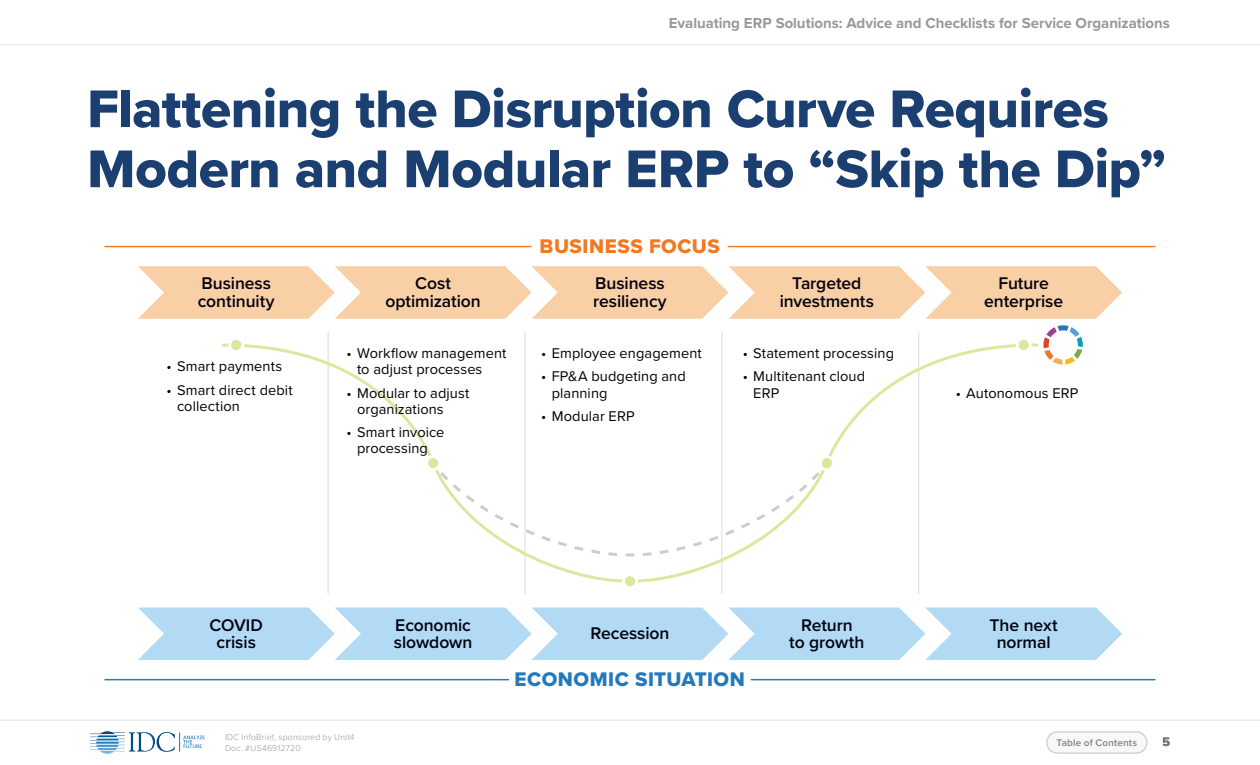
<style>
.page{position:relative;width:1260px;height:765px;background:#fff}
.page>*{position:absolute;margin:0;border:0;box-sizing:border-box;transform-origin:0 0}
.t1{font:55px/60px "Proxima Nova Extrabld";letter-spacing:-.01em;color:#1c3f72}
.t2{font:20.38px "Proxima Nova Extrabld";letter-spacing:.025em;color:#2279bc}
.t3{font:20.38px "Proxima Nova Extrabld";letter-spacing:.025em;color:#f37921}
.t4{font:600 17.5px/17.5px "Proxima Nova";letter-spacing:-.005em;color:#01010f;text-align:center}
.t5{font:700 15px "Proxima Nova";color:#98989b}
.t6{font:14.62px/16px "Proxima Nova";letter-spacing:.005em;color:#000}
.t7{font:700 12.5px "Proxima Nova";color:#000}
.t8{font:600 10px "Proxima Nova";letter-spacing:.015em;color:#808087}
.t9{font:300 8.75px/11.2px "Proxima Nova";letter-spacing:.02em;color:#98989b}
</style>
<div class="page">
<svg style="left:90px;top:731px;width:115px;height:23px"></svg>
<hr style="left:0;top:45px;width:1260px;height:1px;background:#e5e5e5">
<hr style="left:0;top:720px;width:1260px;height:1px;background:#e5e5e5">
<div style="left:1047px;top:732px;width:100px;height:21px;background:#f8f8f8;border-radius:11px"></div>
<div style="left:1046px;top:731px;width:102px;height:23px;border:1px solid #ccc;border-radius:11px"></div>
<hr style="left:105px;top:246px;width:426px;height:1px;background:#f37921">
<hr style="left:728px;top:246px;width:427px;height:1px;background:#f37921">
<hr style="left:105px;top:679px;width:403px;height:1px;background:#2279bc">
<hr style="left:751px;top:679px;width:404px;height:1px;background:#2279bc">
<hr style="left:722px;top:332px;width:1px;height:262px;background:#dbdbdb">
<hr style="left:918px;top:332px;width:1px;height:262px;background:#dbdbdb">
<hr style="left:525px;top:332px;width:1px;height:262px;background:#dbdbdb">
<hr style="left:328px;top:332px;width:1px;height:262px;background:#dbdbdb">
<svg style="left:138px;top:266px;width:984px;height:53px;background:#f9d5b1"></svg>
<svg style="left:633px;top:342px;width:406px;height:242px"></svg>
<svg style="left:221px;top:342px;width:412px;height:242px"></svg>
<svg style="left:138px;top:608px;width:984px;height:52px;background:#bcdef5"></svg>
<svg style="left:1043px;top:325px;width:40px;height:40px"></svg>
<div style="left:230px;top:338px;width:13px;height:14px;background:#d9e89c;border-radius:50%"></div>
<div style="left:228px;top:337px;width:16px;height:16px;border:3px solid #fff;border-radius:50%"></div>
<div style="left:623px;top:575px;width:14px;height:13px;background:#d9e89c;border-radius:50%"></div>
<div style="left:622px;top:573px;width:16px;height:16px;border:3px solid #fff;border-radius:50%"></div>
<div style="left:427px;top:457px;width:13px;height:13px;background:#d9e89c;border-radius:50%"></div>
<div style="left:425px;top:455px;width:16px;height:16px;border:3px solid #fff;border-radius:50%"></div>
<div style="left:820px;top:457px;width:13px;height:13px;background:#d9e89c;border-radius:50%"></div>
<div style="left:819px;top:455px;width:16px;height:16px;border:3px solid #fff;border-radius:50%"></div>
<div style="left:1017px;top:338px;width:13px;height:14px;background:#d9e89c;border-radius:50%"></div>
<div style="left:1016px;top:337px;width:16px;height:16px;border:3px solid #fff;border-radius:50%"></div>
<p class="t5" style="left:669px;top:12px;width:503px">Evaluating ERP Solutions: Advice and Checklists for Service Organizations</p>
<p class="t1" style="left:87px;top:78px;width:1080px">Flattening the Disruption Curve Requires<br>Modern and Modular ERP to “Skip the Dip”</p>
<p class="t3" style="left:540px;top:231px;width:182px">BUSINESS FOCUS</p>
<p class="t4" style="left:198px;top:274px;width:78px;text-align:left">Business continuity</p>
<p class="t4" style="left:593px;top:274px;width:75px;text-align:left">Business resiliency</p>
<p class="t4" style="left:984px;top:274px;width:80px">Future enterprise</p>
<p class="t4" style="left:385px;top:274px;width:97px">Cost optimization</p>
<p class="t4" style="left:780px;top:274px;width:96px">Targeted investments</p>
<p class="t6" style="left:167px;top:358px;width:117px">• Smart payments</p>
<p class="t6" style="left:177px;top:381px;width:117px;text-indent:-11px">• Smart direct debit collection</p>
<p class="t6" style="left:357px;top:345px;width:151px;text-indent:-11px">• Workflow management to adjust processes</p>
<p class="t6" style="left:357px;top:384px;width:114px;text-indent:-11px">• Modular to adjust organizations</p>
<p class="t6" style="left:347px;top:423px;width:99px;text-align:center">• Smart invoice processing</p>
<p class="t6" style="left:541px;top:345px;width:162px">• Employee engagement</p>
<p class="t6" style="left:552px;top:368px;width:136px;text-indent:-11px">• FP&amp;A budgeting and planning</p>
<p class="t6" style="left:541px;top:407px;width:95px">• Modular ERP</p>
<p class="t6" style="left:743px;top:345px;width:153px">• Statement processing</p>
<p class="t6" style="left:753px;top:368px;width:113px;text-indent:-11px">• Multitenant cloud<br>ERP</p>
<p class="t6" style="left:956px;top:384px;width:124px">• Autonomous ERP</p>
<p class="t4" style="left:394px;top:616px;width:80px;text-align:left">Economic slowdown</p>
<p class="t4" style="left:209px;top:616px;width:55px">COVID crisis</p>
<p class="t4" style="left:590px;top:624px;width:81px">Recession</p>
<p class="t4" style="left:990px;top:616px;width:70px">The next normal</p>
<p class="t4" style="left:789px;top:616px;width:77px">Return<br>to growth</p>
<p class="t2" style="left:515px;top:664px;width:232px">ECONOMIC SITUATION</p>
<p class="t9" style="left:225px;top:731px;width:131px">IDC InfoBrief, sponsored by Unit4<br>Doc. #US46912720</p>
<p class="t8" style="left:1057px;top:735px;width:82px">Table of Contents</p>
<p class="t7" style="left:1162px;top:733px;width:9px">5</p>
</div>
